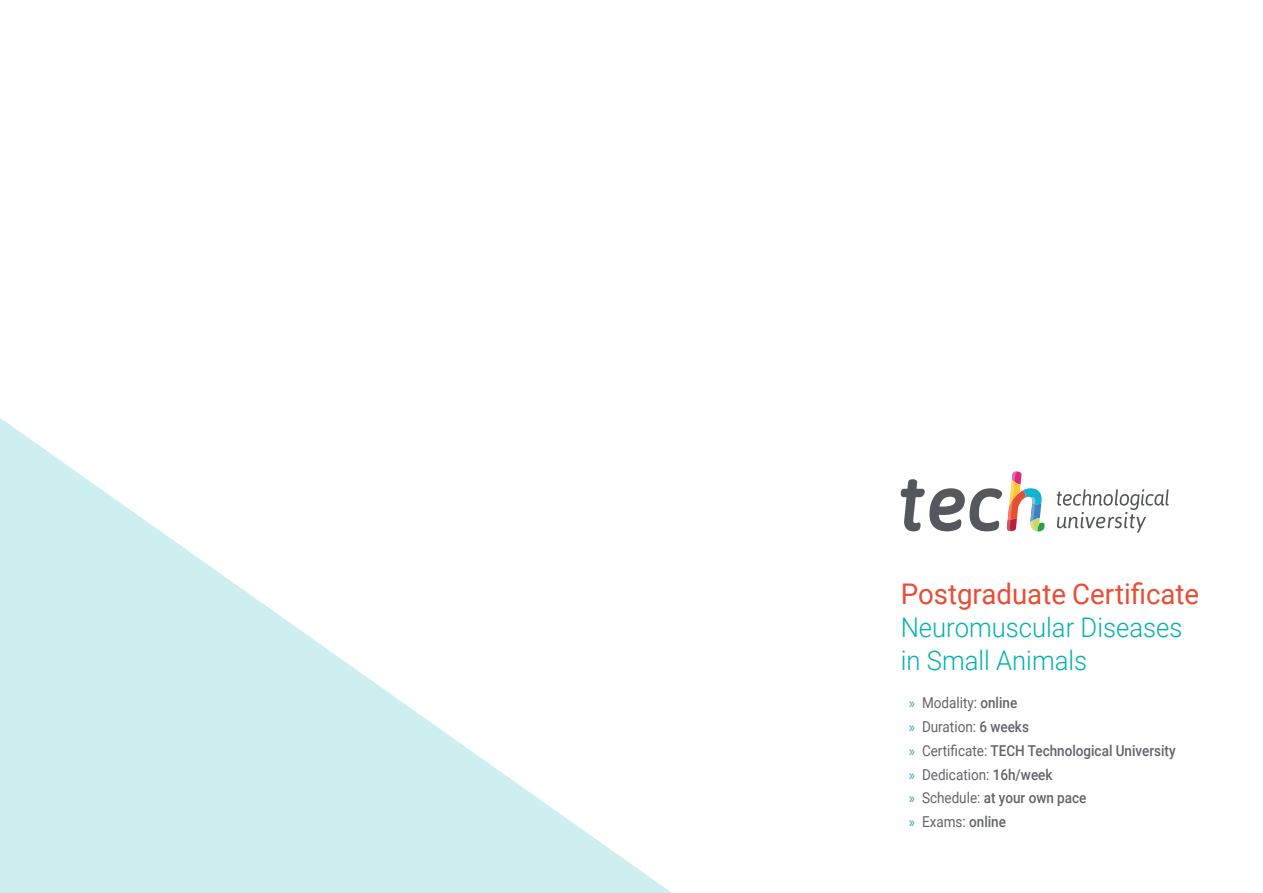
<style>
.page{position:relative;width:1263px;height:893px;background:#fff}
.page>*{position:absolute;margin:0;border:0;box-sizing:border-box;transform-origin:0 0}
.t1{font:28.5px "Roboto";color:#e94d35}
.t2{font:300 27px/33px "Roboto";color:#00b2af;scale:.95 1}
.t3{font:500 15px/23.7px "Roboto";color:#61646a;scale:.9 1}
.s1{font-family:"Myriad Pro";font-weight:400;color:#2797a1}
.s2{font-weight:400}
</style>
<div class="page">
<svg style="left:0;top:418px;width:672px;height:475px"></svg>
<svg style="left:901px;top:472px;width:143px;height:59px"></svg>
<svg style="left:1057px;top:489px;width:112px;height:44px"></svg>
<h1 class="t1" style="left:901px;top:574px;width:300px">Postgraduate Certificate</h1>
<h2 class="t2" style="left:901px;top:610px;width:298px">Neuromuscular Diseases in Small Animals</h2>
<p class="t3" style="left:909px;top:691px;width:297px"><span class="s1">»</span> <span class="s2">Modality:</span> online<br><span class="s1">»</span> <span class="s2">Duration:</span> 6 weeks<br><span class="s1">»</span> <span class="s2">Certificate:</span> TECH Technological University <span class="s1">»</span> <span class="s2">Dedication:</span> 16h/week<br><span class="s1">»</span> <span class="s2">Schedule:</span> at your own pace<br><span class="s1">»</span> <span class="s2">Exams:</span> online</p>
</div>
